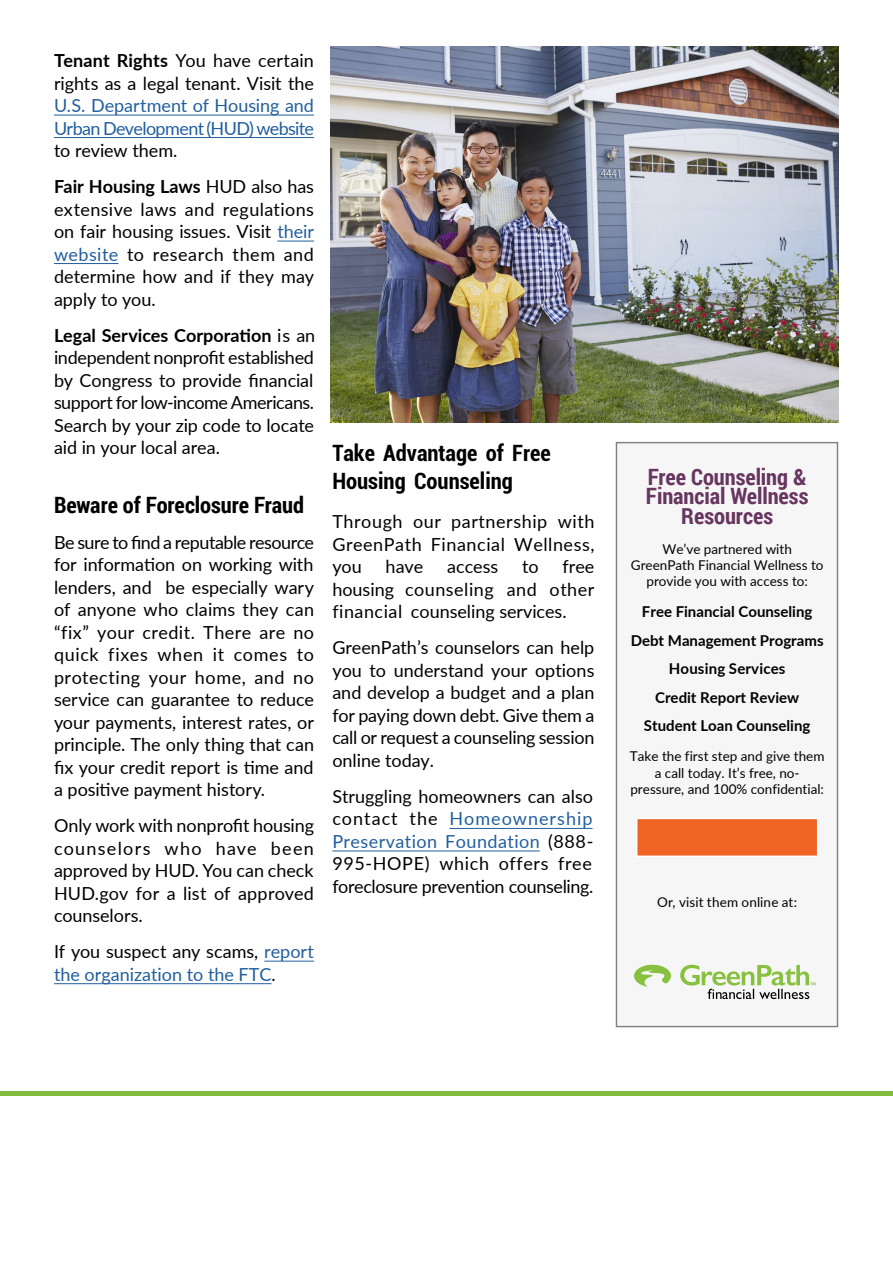
<style>
.page{position:relative;width:893px;height:1263px;background:#fff}
.page>*{position:absolute;margin:0;border:0;box-sizing:border-box;transform-origin:0 0}
.t1{font:700 22.5px/19.5px "Roboto Condensed";color:#673660;text-align:center}
.t2{font:700 condensed 22.5px/28.2px "Roboto";color:#000}
.t3{font:700 22.5px "Roboto Condensed";letter-spacing:-.005em;color:#000}
.t4{font:18px/22.5px "Lato";color:#000;text-align:justify}
.t5{font:18px/22.5px "Lato";letter-spacing:-.03em;color:#215e9e}
.t6{font:18px/22.5px "Lato";color:#215e9e}
.t7{font:700 15px/28.5px "Lato";color:#000101;text-align:center}
.t8{font:13.5px/16.2px "Lato";color:#000101;text-align:center}
.s1{font-weight:700}
.s2{color:#215e9e}
.s3{color:#000}
</style>
<div class="page">
<div style="left:616px;top:442px;width:222px;height:585px;background:#f7f6f6"></div>
<hr style="left:54px;top:983px;width:217px;height:1px;background:#215e9e">
<hr style="left:264px;top:961px;width:50px;height:1px;background:#215e9e">
<hr style="left:54px;top:263px;width:64px;height:1px;background:#215e9e">
<hr style="left:277px;top:241px;width:37px;height:1px;background:#215e9e">
<hr style="left:54px;top:137px;width:260px;height:1px;background:#215e9e">
<hr style="left:54px;top:115px;width:260px;height:1px;background:#215e9e">
<hr style="left:332px;top:850px;width:208px;height:1px;background:#215e9e">
<hr style="left:449px;top:828px;width:144px;height:1px;background:#215e9e">
<img style="left:330px;top:47px;width:509px;height:375px">
<svg style="left:680px;top:965px;width:135px;height:34px"></svg>
<svg style="left:634px;top:965px;width:37px;height:22px"></svg>
<div style="left:636px;top:818px;width:182px;height:39px;background:#ef6323;border:2px solid #fff"></div>
<hr style="left:0;top:1091px;width:893px;height:4px;background:#83bb41">
<p class="t4" style="left:54px;top:49px;width:261px"><span class="s1">Tenant Rights</span> You have certain rights as a legal tenant. Visit the</p>
<p class="t5" style="left:54px;top:94px;width:262px">U.S. Department of Housing and<br>Urban Development (HUD) website</p>
<p class="t4" style="left:54px;top:132px;width:262px;line-height:36px">to review them.<br><span class="s1">Fair Housing Laws</span> HUD also has</p>
<p class="t4" style="left:54px;top:197px;width:262px">extensive laws and regulations on fair housing issues. Visit <span class="s2">their website</span> to research them and determine how and if they may apply to you.</p>
<p class="t4" style="left:54px;top:323px;width:263px"><span class="s1">Legal Services Corporation</span> is an independent nonprofit established by Congress to provide financial support for low-income Americans.<br>Search by your zip code to locate aid in your local area.</p>
<p class="t3" style="left:54px;top:489px;width:252px">Beware of Foreclosure Fraud</p>
<p class="t4" style="left:54px;top:530px;width:262px">Be sure to find a reputable resource for information on working with lenders, and be especially wary of anyone who claims they can “fix” your credit. There are no quick fixes when it comes to protecting your home, and no service can guarantee to reduce your payments, interest rates, or principle. The only thing that can fix your credit report is time and a positive payment history.</p>
<p class="t4" style="left:54px;top:814px;width:262px">Only work with nonprofit housing counselors who have been approved by HUD. You can check HUD.gov for a list of approved counselors.</p>
<p class="t6" style="left:54px;top:940px;width:262px"><span class="s3">If you suspect any scams,</span> report the organization to the FTC<span class="s3">.</span></p>
<p class="t2" style="left:332px;top:438px;width:220px">Take Advantage of Free<br>Housing Counseling</p>
<p class="t4" style="left:332px;top:510px;width:264px">Through our partnership with GreenPath Financial Wellness, you</p>
<p class="t4" style="left:386px;top:555px;width:39px">have</p>
<p class="t4" style="left:447px;top:555px;width:53px">access</p>
<p class="t4" style="left:522px;top:555px;width:18px">to</p>
<p class="t4" style="left:332px;top:555px;width:264px;text-indent:230px">free housing counseling and other financial counseling services.</p>
<p class="t4" style="left:332px;top:636px;width:264px">GreenPath’s counselors can help you to understand your options and develop a budget and a plan for paying down debt. Give them a call or request a counseling session online today.</p>
<p class="t4" style="left:332px;top:784px;width:263px">Struggling homeowners can also contact the <span class="s2">Homeownership Preservation Foundation</span> (888- 995-HOPE) which offers free foreclosure prevention counseling.</p>
<p class="t1" style="left:646px;top:466px;width:164px">Free Counseling &amp;<br>Financial Wellness<br>Resources</p>
<p class="t8" style="left:631px;top:540px;width:194px">We’ve partnered with<br>GreenPath Financial Wellness to provide you with access to:</p>
<p class="t7" style="left:631px;top:597px;width:194px">Free Financial Counseling<br>Debt Management Programs<br>Housing Services<br>Credit Report Review<br>Student Loan Counseling</p>
<p class="t8" style="left:630px;top:748px;width:196px">Take the first step and give them a call today. It’s free, no&shy;pressure, and 100% confidential:</p>
<p class="t8" style="left:657px;top:894px;width:141px">Or, visit them online at:</p>
</div>
